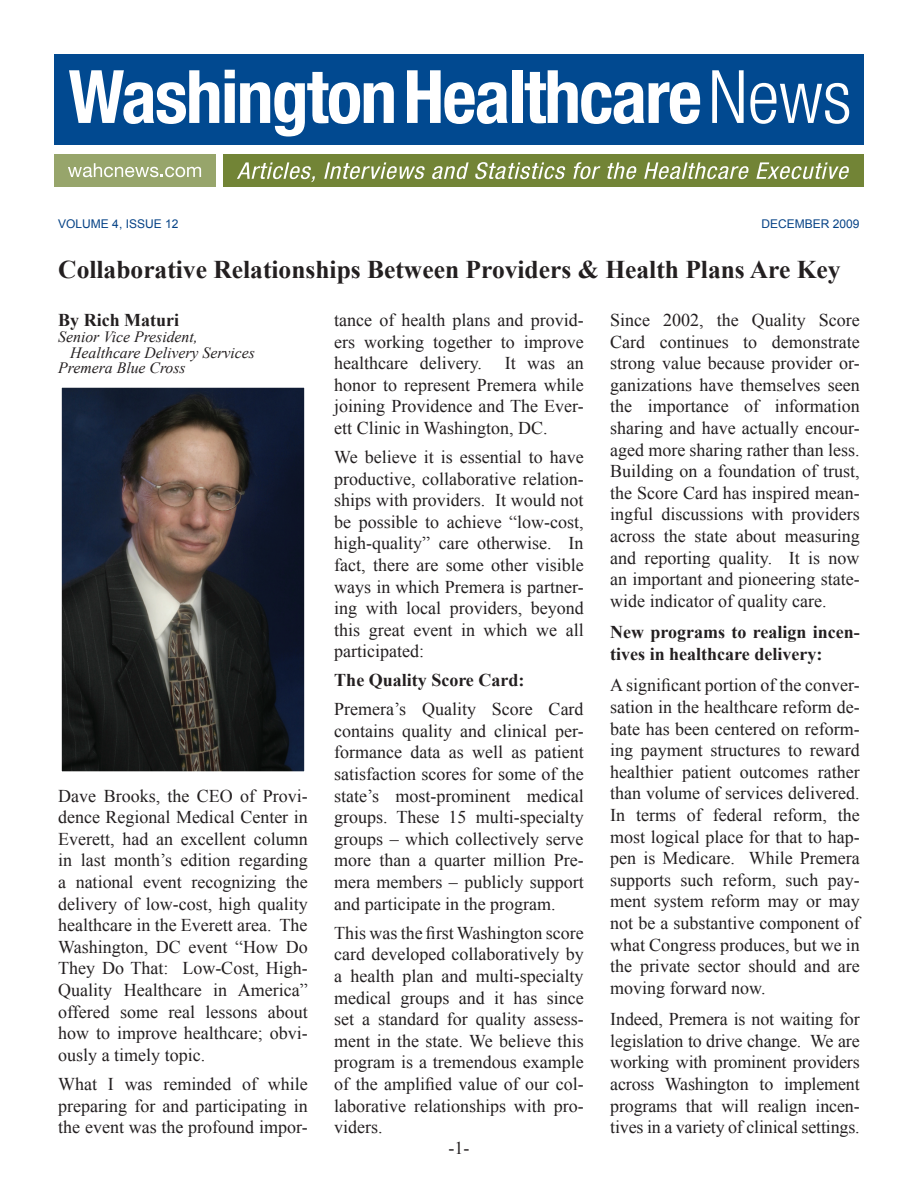
<style>
.page{position:relative;width:918px;height:1188px;background:#fff}
.page>*{position:absolute;margin:0;border:0;box-sizing:border-box;transform-origin:0 0}
.t1{font:700 25.5px "Times New Roman";color:#231f20}
.t2{font:18px/21.6px "Times New Roman";color:#231f20;text-align:justify}
.t3{font:700 18px/21.6px "Times New Roman";color:#231f20}
.t4{font:italic 15.75px "Times New Roman";color:#231f20}
.t5{font:12px "Arial";color:#054286}
</style>
<div class="page">
<div style="left:54px;top:54px;width:810px;height:91px;background:#014990"></div>
<div style="left:54px;top:154px;width:162px;height:33px;background:#97a56b"></div>
<div style="left:223px;top:154px;width:641px;height:33px;background:#728436"></div>
<svg style="left:69px;top:70px;width:150px;height:54px"></svg>
<svg style="left:225px;top:70px;width:169px;height:67px"></svg>
<svg style="left:407px;top:70px;width:101px;height:54px"></svg>
<div style="left:512px;top:70px;width:10px;height:53px;background:#fff"></div>
<svg style="left:525px;top:70px;width:175px;height:54px"></svg>
<svg style="left:712px;top:70px;width:32px;height:53px"></svg>
<svg style="left:750px;top:83px;width:99px;height:41px"></svg>
<svg style="left:237px;top:162px;width:78px;height:20px"></svg>
<svg style="left:324px;top:162px;width:101px;height:17px"></svg>
<svg style="left:432px;top:162px;width:37px;height:17px"></svg>
<svg style="left:475px;top:162px;width:91px;height:17px"></svg>
<svg style="left:573px;top:162px;width:27px;height:17px"></svg>
<svg style="left:607px;top:162px;width:30px;height:17px"></svg>
<svg style="left:644px;top:162px;width:105px;height:17px"></svg>
<svg style="left:756px;top:162px;width:93px;height:17px"></svg>
<svg style="left:68px;top:163px;width:133px;height:14px"></svg>
<img style="left:63px;top:389px;width:240px;height:381px">
<div style="left:61px;top:387px;width:244px;height:385px;border:1px solid #fff"></div>
<p class="t5" style="left:58px;top:216px;width:122px">VOLUME 4, ISSUE 12</p>
<p class="t5" style="left:762px;top:216px;width:100px">DECEMBER 2009</p>
<p class="t1" style="left:58px;top:252px;width:784px">Collaborative Relationships Between Providers &amp; Health Plans Are Key</p>
<p class="t3" style="left:58px;top:309px;width:122px">By Rich Maturi</p>
<p class="t4" style="left:58px;top:326px;width:141px">Senior Vice President,</p>
<p class="t4" style="left:70px;top:341px;width:186px">Healthcare Delivery Services</p>
<p class="t4" style="left:58px;top:357px;width:129px">Premera Blue Cross</p>
<p class="t2" style="left:58px;top:785px;width:251px">Dave Brooks, the CEO of Provi&shy;dence Regional Medical Center in Everett, had an excellent column in last month’s edition regarding a national event recognizing the delivery of low-cost, high quality healthcare in the Everett area. The Washington, DC event “How Do They Do That: Low-Cost, High-Quality Healthcare in America” offered some real lessons about how to improve healthcare; obvi&shy;ously a timely topic.</p>
<p class="t2" style="left:58px;top:1073px;width:251px">What I was reminded of while preparing for and participating in the event was the profound impor-</p>
<p class="t2" style="left:334px;top:309px;width:251px">tance of health plans and provid&shy;ers working together to improve healthcare delivery.</p>
<p class="t2" style="left:334px;top:352px;width:251px;text-indent:171px">It was an honor to represent Premera while joining Providence and The Ever&shy;ett Clinic in Washington, DC.</p>
<p class="t2" style="left:334px;top:446px;width:251px">We believe it is essential to have productive, collaborative relation&shy;ships with providers. It would not be possible to achieve “low-cost, high-quality” care otherwise. In fact, there are some other visible ways in which Premera is partner&shy;ing with local providers, beyond this great event in which we all participated:</p>
<p class="t3" style="left:334px;top:669px;width:192px">The Quality Score Card:</p>
<p class="t2" style="left:334px;top:698px;width:251px">Premera’s Quality Score Card contains quality and clinical per&shy;formance data as well as patient satisfaction scores for some of the state’s most-prominent medical groups. These 15 multi-specialty groups – which collectively serve more than a quarter million Pre&shy;mera members – publicly support and participate in the program.</p>
<p class="t2" style="left:334px;top:922px;width:251px">This was the first Washington score card developed collaboratively by a health plan and multi-specialty medical groups and it has since set a standard for quality assess&shy;ment in the state. We believe this program is a tremendous example of the amplified value of our col&shy;laborative relationships with pro&shy;viders.</p>
<p class="t2" style="left:449px;top:1137px;width:22px">-1-</p>
<p class="t2" style="left:610px;top:309px;width:251px">Since 2002, the Quality Score Card continues to demonstrate strong value because provider or&shy;ganizations have themselves seen the importance of information sharing and have actually encour&shy;aged more sharing rather than less.<br>Building on a foundation of trust, the Score Card has inspired mean&shy;ingful discussions with providers across the state about measuring and reporting quality. It is now an important and pioneering state&shy;wide indicator of quality care.</p>
<p class="t3" style="left:610px;top:621px;width:251px">New programs to realign incen&shy;tives in healthcare delivery:</p>
<p class="t2" style="left:610px;top:674px;width:251px">A significant portion of the conver&shy;sation in the healthcare reform de&shy;bate has been centered on reform&shy;ing payment structures to reward healthier patient outcomes rather than volume of services delivered.<br>In terms of federal reform, the most logical place for that to hap&shy;pen is Medicare. While Premera supports such reform, such pay&shy;ment system reform may or may not be a substantive component of what Congress produces, but we in the private sector should and are moving forward now.</p>
<p class="t2" style="left:610px;top:1008px;width:251px">Indeed, Premera is not waiting for legislation to drive change. We are working with prominent providers across Washington to implement programs that will realign incen&shy;tives in a variety of clinical settings.</p>
</div>
